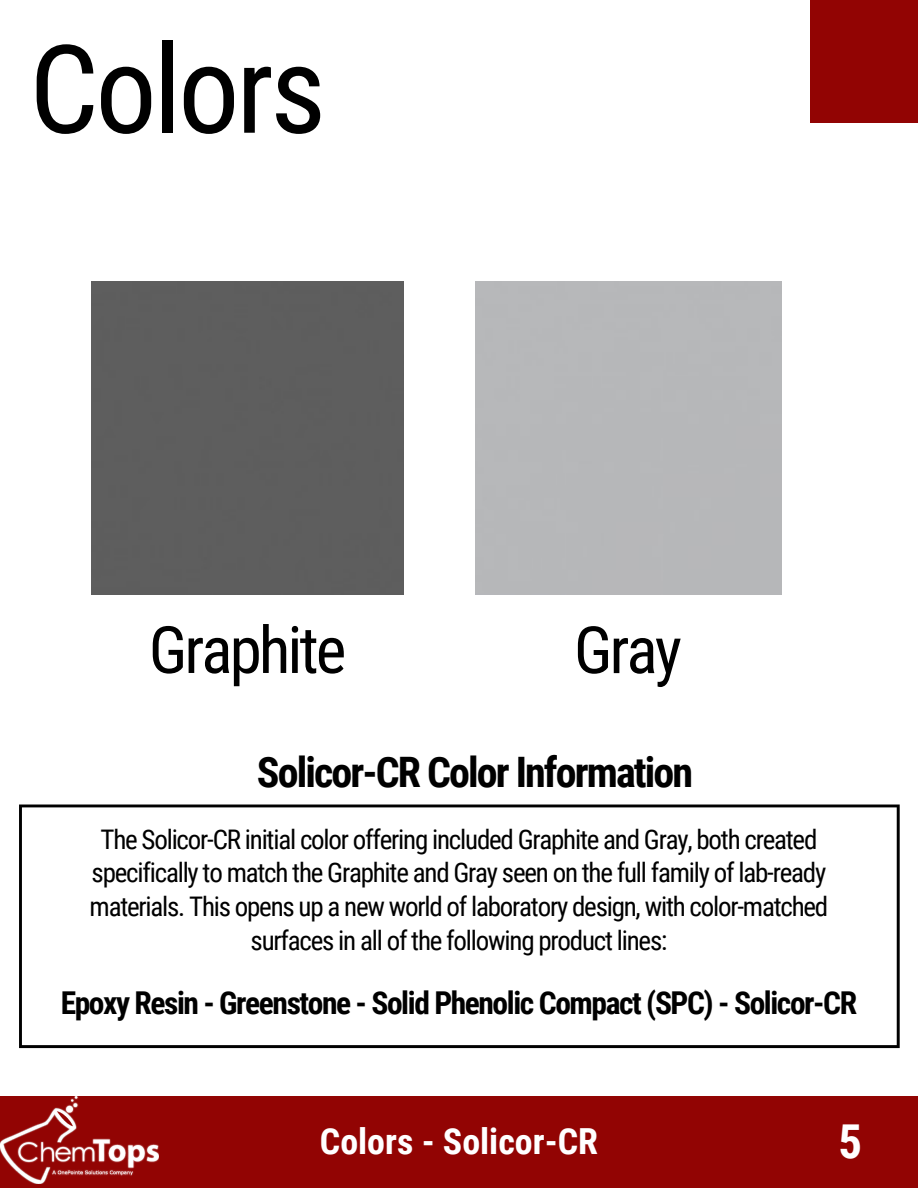
<style>
.page{position:relative;width:918px;height:1188px;background:#fff}
.page>*{position:absolute;margin:0;border:0;box-sizing:border-box;transform-origin:0 0}
.t1{font:122.7px "Roboto Condensed";letter-spacing:-.025em;color:#000}
.t2{font:65.25px "Roboto Condensed";letter-spacing:-.045em;color:#000}
.t3{font:700 46.65px "Roboto Condensed";color:#fff}
.t4{font:700 42px "Roboto Condensed";letter-spacing:-.045em;color:#000}
.t5{font:700 36px "Roboto Condensed";color:#fff}
.t6{font:700 31.5px "Roboto Condensed";letter-spacing:-.045em;color:#000}
.t7{font:27px/33.6px "Roboto Condensed";letter-spacing:-.045em;color:#000;text-align:center}
</style>
<div class="page">
<div style="left:810px;top:0;width:108px;height:123px;background:#920403"></div>
<div style="left:0;top:1096px;width:918px;height:92px;background:#920403"></div>
<img style="left:0;top:1096px;width:159px;height:88px">
<div style="left:92px;top:282px;width:311px;height:313px;background:#5e5e5e"></div>
<svg style="left:19px;top:805px;width:881px;height:243px"></svg>
<h1 class="t1" style="left:29px;top:19px;width:298px">Colors</h1>
<h2 class="t2" style="left:149px;top:612px;width:199px">Graphite</h2>
<h2 class="t2" style="left:574px;top:613px;width:109px">Gray</h2>
<h3 class="t4" style="left:257px;top:748px;width:438px">Solicor-CR Color Information</h3>
<p class="t7" style="left:90px;top:823px;width:740px">The Solicor-CR initial color offering included Graphite and Gray, both created specifically to match the Graphite and Gray seen on the full family of lab-ready materials. This opens up a new world of laboratory design, with color-matched surfaces in all of the following product lines:</p>
<p class="t6" style="left:61px;top:985px;width:798px">Epoxy Resin - Greenstone - Solid Phenolic Compact (SPC) - Solicor-CR</p>
<h3 class="t5" style="left:320px;top:1121px;width:280px">Colors - Solicor-CR</h3>
<h3 class="t3" style="left:838px;top:1115px;width:25px">5</h3>
</div>
